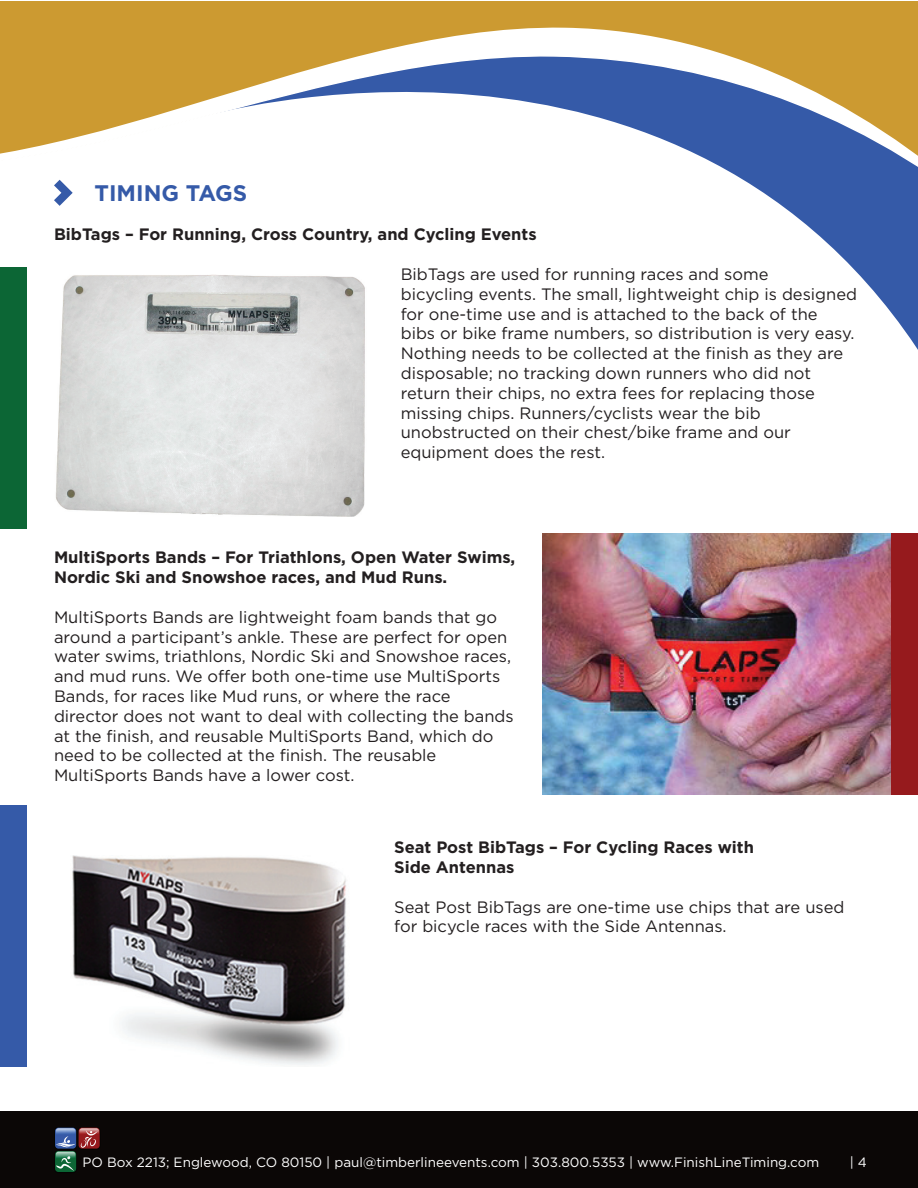
<style>
.page{position:relative;width:918px;height:1188px;background:#fff}
.page>*{position:absolute;margin:0;border:0;box-sizing:border-box;transform-origin:0 0}
.t1{font:700 22.5px "Gotham";color:#355aa8}
.t2{font:16.5px/19.8px "Gotham";color:#231f20}
.t3{font:700 16.5px/19.8px "Gotham";color:#231f20}
.t4{font:13.5px "Gotham";color:#fff}
</style>
<div class="page">
<svg style="left:816px;top:233px;width:102px;height:117px"></svg>
<div style="left:0;top:1px;width:918px;height:22px;background:#cc9a31"></div>
<svg style="left:0;top:23px;width:918px;height:31px;fill:#cc9a31"></svg>
<svg style="left:0;top:54px;width:918px;height:179px"></svg>
<div style="left:0;top:1111px;width:918px;height:77px;background:#0b0706"></div>
<svg style="left:54px;top:1151px;width:23px;height:22px"></svg>
<svg style="left:55px;top:1151px;width:21px;height:21px"></svg>
<img style="left:56px;top:1152px;width:20px;height:19px">
<svg style="left:56px;top:1156px;width:18px;height:15px"></svg>
<svg style="left:54px;top:1127px;width:23px;height:23px"></svg>
<svg style="left:55px;top:1128px;width:21px;height:21px"></svg>
<img style="left:56px;top:1128px;width:20px;height:2px">
<svg style="left:78px;top:1127px;width:23px;height:23px"></svg>
<div style="left:79px;top:1128px;width:21px;height:21px;background:#5c1112;border-radius:3px"></div>
<img style="left:79px;top:1128px;width:20px;height:20px">
<svg style="left:56px;top:1130px;width:42px;height:18px"></svg>
<svg style="left:54px;top:180px;width:19px;height:26px"></svg>
<img style="left:56px;top:274px;width:309px;height:243px">
<div style="left:0;top:268px;width:27px;height:261px;background:#0c6635"></div>
<div style="left:891px;top:534px;width:27px;height:261px;background:#961a1d"></div>
<img style="left:72px;top:855px;width:274px;height:210px">
<div style="left:0;top:805px;width:27px;height:262px;background:#355aa8"></div>
<img style="left:542px;top:533px;width:349px;height:262px">
<h1 class="t1" style="left:94px;top:178px;width:154px">TIMING TAGS</h1>
<p class="t3" style="left:54px;top:225px;width:484px">BibTags – For Running, Cross Country, and Cycling Events</p>
<p class="t2" style="left:401px;top:264px;width:458px">BibTags are used for running races and some<br>bicycling events. The small, lightweight chip is designed for one-time use and is attached to the back of the<br>bibs or bike frame numbers, so distribution is very easy.<br>Nothing needs to be collected at the finish as they are disposable; no tracking down runners who did not return their chips, no extra fees for replacing those missing chips. Runners/cyclists wear the bib unobstructed on their chest/bike frame and our equipment does the rest.</p>
<p class="t3" style="left:54px;top:548px;width:463px">MultiSports Bands – For Triathlons, Open Water Swims,<br>Nordic Ski and Snowshoe races, and Mud Runs.</p>
<p class="t2" style="left:54px;top:607px;width:461px">MultiSports Bands are lightweight foam bands that go around a participant’s ankle. These are perfect for open water swims, triathlons, Nordic Ski and Snowshoe races, and mud runs. We offer both one-time use MultiSports Bands, for races like Mud runs, or where the race director does not want to deal with collecting the bands at the finish, and reusable MultiSports Band, which do need to be collected at the finish. The reusable MultiSports Bands have a lower cost.</p>
<p class="t3" style="left:394px;top:837px;width:361px">Seat Post BibTags – For Cycling Races with<br>Side Antennas</p>
<p class="t2" style="left:394px;top:897px;width:452px">Seat Post BibTags are one-time use chips that are used for bicycle races with the Side Antennas.</p>
<p class="t4" style="left:83px;top:1154px;width:738px">PO Box 2213; Englewood, CO 80150 | paul@timberlineevents.com | 303.800.5353 | www.FinishLineTiming.com</p>
<p class="t4" style="left:850px;top:1154px;width:19px">| 4</p>
</div>
